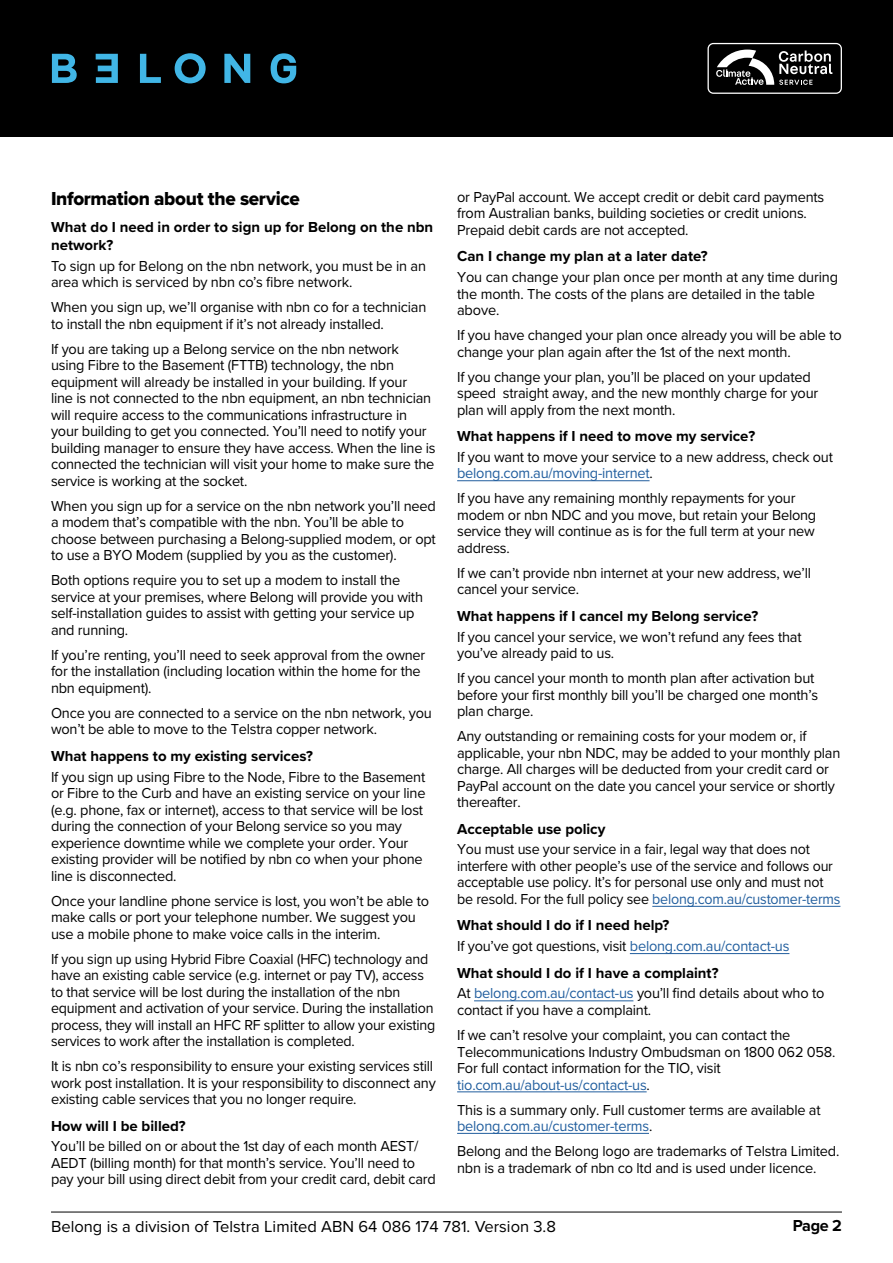
<style>
.page{position:relative;width:893px;height:1263px;background:#fff}
.page>*{position:absolute;margin:0;border:0;box-sizing:border-box;transform-origin:0 0}
.t1{font:19.5px "Proxima Nova Extrabld";letter-spacing:-.015em;color:#000}
.t2{font:16.5px "Proxima Nova";color:#000}
.t3{font:700 16.5px "Proxima Nova";color:#000}
.t4{font:15px/16.5px "Proxima Nova";letter-spacing:-.015em;color:#000}
.t5{font:15px/16.5px "Proxima Nova";letter-spacing:-.015em;color:#000;scale:.95 1}
.t6{font:700 15px/18px "Proxima Nova";color:#000}
.s1{color:#215e9e}
</style>
<div class="page">
<div style="left:0;top:0;width:893px;height:137px;background:#000"></div>
<svg style="left:52px;top:54px;width:25px;height:29px"></svg>
<svg style="left:96px;top:54px;width:22px;height:29px"></svg>
<svg style="left:140px;top:54px;width:21px;height:29px"></svg>
<svg style="left:175px;top:53px;width:31px;height:30px"></svg>
<svg style="left:224px;top:54px;width:26px;height:29px"></svg>
<svg style="left:271px;top:53px;width:25px;height:30px"></svg>
<svg style="left:708px;top:43px;width:134px;height:51px"></svg>
<hr style="left:51px;top:1212px;width:791px;height:1px;background:#000">
<hr style="left:457px;top:480px;width:193px;height:1px;background:#215e9e">
<hr style="left:652px;top:906px;width:188px;height:1px;background:#215e9e">
<hr style="left:630px;top:953px;width:159px;height:1px;background:#215e9e">
<hr style="left:474px;top:1000px;width:159px;height:1px;background:#215e9e">
<hr style="left:457px;top:1091px;width:190px;height:1px;background:#215e9e">
<hr style="left:457px;top:1133px;width:192px;height:1px;background:#215e9e">
<h2 class="t1" style="left:51px;top:184px;width:250px">Information about the service</h2>
<h3 class="t6" style="left:51px;top:218px;width:384px">What do I need in order to sign up for Belong on the nbn network?</h3>
<p class="t4" style="left:51px;top:257px;width:377px">To sign up for Belong on the nbn network, you must be in an area which is serviced by nbn co’s fbre network.</p>
<p class="t4" style="left:51px;top:298px;width:377px">When you sign up, we’ll organise with nbn co for a technician to install the nbn equipment if it’s not already installed.</p>
<p class="t4" style="left:51px;top:340px;width:386px">If you are taking up a Belong service on the nbn network using Fibre to the Basement (FTTB) technology, the nbn equipment will already be installed in your building. If your<br>line is not connected to the nbn equipment, an nbn technician will require access to the communications infrastructure in your building to get you connected. You’ll need to notify your building manager to ensure they have access. When the line is connected the technician will visit your home to make sure the service is working at the socket.</p>
<p class="t4" style="left:51px;top:497px;width:386px">When you sign up for a service on the nbn network you’ll need a modem that’s compatible with the nbn. You’ll be able to choose between purchasing a Belong-supplied modem, or opt to use a BYO Modem (supplied by you as the customer).</p>
<p class="t4" style="left:51px;top:571px;width:373px">Both options require you to set up a modem to install the service at your premises, where Belong will provide you with self-installation guides to assist with getting your service up and running.</p>
<p class="t4" style="left:51px;top:646px;width:376px">If you’re renting, you’ll need to seek approval from the owner for the installation (including location within the home for the nbn equipment).</p>
<p class="t4" style="left:51px;top:704px;width:382px">Once you are connected to a service on the nbn network, you won’t be able to move to the Telstra copper network.</p>
<h3 class="t6" style="left:51px;top:746px;width:263px">What happens to my existing services?</h3>
<p class="t4" style="left:51px;top:767px;width:376px">If you sign up using Fibre to the Node, Fibre to the Basement or Fibre to the Curb and have an existing service on your line</p>
<p class="t4" style="left:51px;top:800px;width:374px">(e.g. phone, fax or internet), access to that service will be lost during the connection of your Belong service so you may experience downtime while we complete your order. Your existing provider will be notifed by nbn co when your phone line is disconnected.</p>
<p class="t4" style="left:51px;top:891px;width:380px">Once your landline phone service is lost, you won’t be able to make calls or port your telephone number. We suggest you use a mobile phone to make voice calls in the interim.</p>
<p class="t5" style="left:51px;top:950px;width:406px">If you sign up using Hybrid Fibre Coaxial (HFC) technology and have an existing cable service (e.g. internet or pay TV), access to that service will be lost during the installation of the nbn equipment and activation of your service. During the installation process, they will install an HFC RF splitter to allow your existing services to work after the installation is completed.</p>
<p class="t4" style="left:51px;top:1057px;width:386px">It is nbn co’s responsibility to ensure your existing services still work post installation. It is your responsibility to disconnect any existing cable services that you no longer require.</p>
<h3 class="t6" style="left:51px;top:1116px;width:136px">How will I be billed?</h3>
<p class="t4" style="left:51px;top:1137px;width:386px">You’ll be billed on or about the 1st day of each month AEST/<br>AEDT (billing month) for that month’s service. You’ll need to pay your bill using direct debit from your credit card, debit card</p>
<p class="t4" style="left:457px;top:188px;width:369px">or PayPal account. We accept credit or debit card payments from Australian banks, building societies or credit unions.<br>Prepaid debit cards are not accepted.</p>
<h3 class="t6" style="left:457px;top:247px;width:252px">Can I change my plan at a later date?</h3>
<p class="t4" style="left:457px;top:268px;width:382px">You can change your plan once per month at any time during the month. The costs of the plans are detailed in the table above.</p>
<p class="t4" style="left:457px;top:326px;width:386px">If you have changed your plan once already you will be able to change your plan again after the 1st of the next month.</p>
<p class="t4" style="left:457px;top:368px;width:363px">If you change your plan, you’ll be placed on your updated speed straight away, and the new monthly charge for your plan will apply from the next month.</p>
<h3 class="t6" style="left:457px;top:427px;width:300px">What happens if I need to move my service?</h3>
<p class="t4" style="left:457px;top:448px;width:377px">If you want to move your service to a new address, check out <span class="s1">belong.com.au/moving-internet</span>.</p>
<p class="t4" style="left:457px;top:489px;width:361px">If you have any remaining monthly repayments for your modem or nbn NDC and you move, but retain your Belong service they will continue as is for the full term at your new address.</p>
<p class="t4" style="left:457px;top:564px;width:355px">If we can’t provide nbn internet at your new address, we’ll cancel your service.</p>
<h3 class="t6" style="left:457px;top:607px;width:303px">What happens if I cancel my Belong service?</h3>
<p class="t4" style="left:457px;top:628px;width:346px">If you cancel your service, we won’t refund any fees that you’ve already paid to us.</p>
<p class="t4" style="left:457px;top:669px;width:363px">If you cancel your month to month plan after activation but before your frst monthly bill you’ll be charged one month’s plan charge.</p>
<p class="t4" style="left:457px;top:727px;width:385px">Any outstanding or remaining costs for your modem or, if applicable, your nbn NDC, may be added to your monthly plan charge. All charges will be deducted from your credit card or PayPal account on the date you cancel your service or shortly thereafter.</p>
<h3 class="t6" style="left:457px;top:819px;width:150px">Acceptable use policy</h3>
<p class="t5" style="left:457px;top:840px;width:405px">You must use your service in a fair, legal way that does not interfere with other people’s use of the service and follows our acceptable use policy. It’s for personal use only and must not be resold. For the full policy see <span class="s1">belong.com.au/customer-terms</span></p>
<h3 class="t6" style="left:457px;top:916px;width:214px">What should I do if I need help?</h3>
<p class="t4" style="left:457px;top:937px;width:334px">If you’ve got questions, visit <span class="s1">belong.com.au/contact-us</span></p>
<h3 class="t6" style="left:457px;top:963px;width:263px">What should I do if I have a complaint?</h3>
<p class="t4" style="left:457px;top:984px;width:369px">At <span class="s1">belong.com.au/contact-us</span> you’ll fnd details about who to contact if you have a complaint.</p>
<p class="t4" style="left:457px;top:1026px;width:380px">If we can’t resolve your complaint, you can contact the Telecommunications Industry Ombudsman on 1800 062 058.<br>For full contact information for the TIO, visit <span class="s1">tio.com.au/about-us/contact-us</span>.</p>
<p class="t4" style="left:457px;top:1100px;width:365px">This is a summary only. Full customer terms are available at <span class="s1">belong.com.au/customer-terms</span>.</p>
<p class="t4" style="left:457px;top:1142px;width:384px">Belong and the Belong logo are trademarks of Telstra Limited. nbn is a trademark of nbn co ltd and is used under licence.</p>
<p class="t2" style="left:51px;top:1214px;width:506px">Belong is a division of Telstra Limited ABN 64 086 174 781. Version 3.8</p>
<p class="t3" style="left:793px;top:1213px;width:51px">Page 2</p>
</div>
